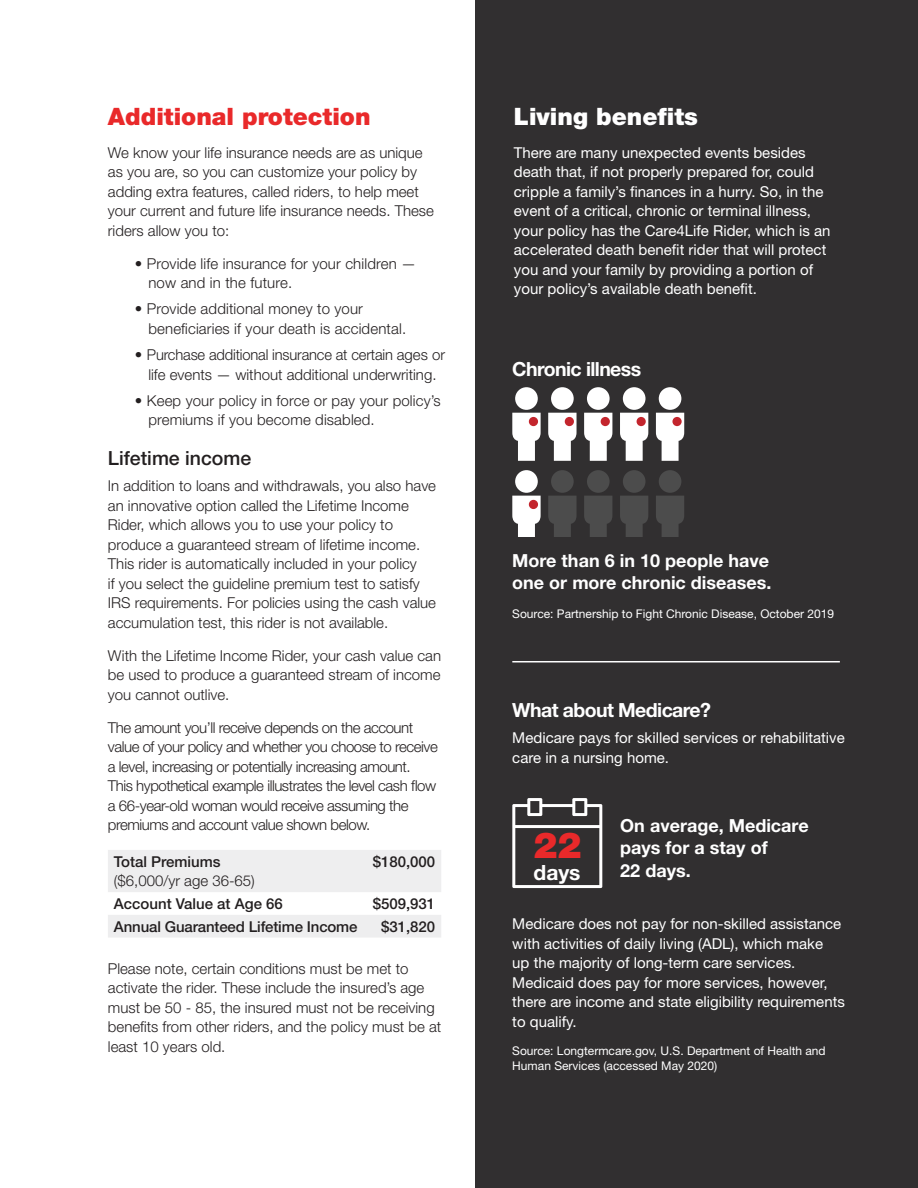
<style>
.page{position:relative;width:918px;height:1188px;background:#fff}
.page>*{position:absolute;margin:0;border:0;box-sizing:border-box;transform-origin:0 0}
.Body_copy_10{font:900 36px "Helvetica Neue LT Std";color:#e9292a}
.subhead{font:900 24px "Helvetica Neue LT Std";color:#e9292a}
.subhead-2{font:900 24px "Helvetica Neue LT Std";color:#fff}
.Body_copy_10-2{font:700 21px "Helvetica Neue LT Std";color:#fff}
.Body_copy_10-3{font:700 19.5px "Helvetica Neue LT Std";letter-spacing:-.03em;color:#fff}
.Body_copy_10-4{font:500 19.5px "Helvetica Neue LT Std";color:#231f20}
.Body_copy_10-5{font:700 18px/22.5px "Helvetica Neue LT Std";color:#fff}
.Body_copy_10-6{font:300 15px/19.5px "Helvetica Neue LT Std";color:#231f20}
.Body_copy_10-7{font:15px/19.5px "Helvetica Neue LT Std";color:#fff}
.Body_copy_10-8{font:300 15px/19.5px "Helvetica Neue LT Std";letter-spacing:-.03em;color:#231f20}
.Body_copy_10-9{font:500 15px "Helvetica Neue LT Std";color:#231f20}
.subhead-3{font:300 15px "Helvetica Neue LT Std";color:#231f20}
.Body_copy_10-10{font:12px/15px "Helvetica Neue LT Std";color:#fff}
</style>
<div class="page">
<div style="left:476px;top:0;width:442px;height:1188px;background:#312f30"></div>
<svg style="left:512px;top:496px;width:29px;height:40px"></svg>
<div style="left:515px;top:470px;width:23px;height:23px;background:#fff;border-radius:50%"></div>
<div style="left:529px;top:500px;width:9px;height:9px;background:#c3252d;border-radius:50%"></div>
<svg style="left:512px;top:413px;width:29px;height:48px"></svg>
<div style="left:515px;top:387px;width:23px;height:23px;background:#fff;border-radius:50%"></div>
<div style="left:529px;top:417px;width:9px;height:9px;background:#c3252d;border-radius:50%"></div>
<svg style="left:548px;top:413px;width:29px;height:48px"></svg>
<div style="left:551px;top:387px;width:23px;height:23px;background:#fff;border-radius:50%"></div>
<div style="left:565px;top:417px;width:9px;height:9px;background:#c3252d;border-radius:50%"></div>
<svg style="left:584px;top:413px;width:28px;height:48px"></svg>
<div style="left:587px;top:387px;width:23px;height:23px;background:#fff;border-radius:50%"></div>
<div style="left:601px;top:417px;width:9px;height:9px;background:#c3252d;border-radius:50%"></div>
<svg style="left:620px;top:413px;width:28px;height:48px"></svg>
<div style="left:623px;top:387px;width:23px;height:23px;background:#fff;border-radius:50%"></div>
<div style="left:637px;top:417px;width:9px;height:9px;background:#c3252d;border-radius:50%"></div>
<svg style="left:656px;top:413px;width:28px;height:48px"></svg>
<div style="left:659px;top:387px;width:22px;height:23px;background:#fff;border-radius:50%"></div>
<svg style="left:548px;top:496px;width:29px;height:40px"></svg>
<div style="left:551px;top:470px;width:23px;height:23px;background:#4c4c4c;border-radius:50%"></div>
<svg style="left:584px;top:496px;width:28px;height:40px"></svg>
<div style="left:587px;top:470px;width:23px;height:23px;background:#4c4c4c;border-radius:50%"></div>
<svg style="left:620px;top:496px;width:28px;height:40px"></svg>
<div style="left:623px;top:470px;width:23px;height:23px;background:#4c4c4c;border-radius:50%"></div>
<svg style="left:656px;top:496px;width:28px;height:40px"></svg>
<div style="left:659px;top:470px;width:22px;height:23px;background:#4c4c4c;border-radius:50%"></div>
<div style="left:672px;top:417px;width:10px;height:9px;background:#c3252d;border-radius:50%"></div>
<svg style="left:512px;top:798px;width:90px;height:90px"></svg>
<hr style="left:512px;top:661px;width:328px;height:1px;background:#fff">
<svg style="left:108px;top:850px;width:333px;height:87px"></svg>
<p class="subhead" style="left:108px;top:102px;width:264px">Additional protection</p>
<p class="subhead-3" style="left:108px;top:143px;width:316px">We know your life insurance needs are as unique</p>
<p class="Body_copy_10-6" style="left:108px;top:162px;width:311px">as you are, so you can customize your policy by</p>
<p class="Body_copy_10-6" style="left:108px;top:181px;width:312px">adding extra features, called riders, to help meet</p>
<p class="Body_copy_10-6" style="left:108px;top:201px;width:327px">your current and future life insurance needs. These riders allow you to:</p>
<p class="Body_copy_10-6" style="left:135px;top:253px;width:283px">• Provide life insurance for your children —</p>
<p class="Body_copy_10-6" style="left:148px;top:273px;width:145px">now and in the future.</p>
<p class="Body_copy_10-6" style="left:135px;top:299px;width:230px">• Provide additional money to your</p>
<p class="Body_copy_10-6" style="left:148px;top:319px;width:259px">beneficiaries if your death is accidental.</p>
<p class="Body_copy_10-6" style="left:135px;top:345px;width:312px;text-align:center">• Purchase additional insurance at certain ages or life events — without additional underwriting.</p>
<p class="Body_copy_10-6" style="left:135px;top:391px;width:307px">• Keep your policy in force or pay your policy’s</p>
<p class="Body_copy_10-6" style="left:148px;top:410px;width:228px">premiums if you become disabled.</p>
<p class="Body_copy_10-4" style="left:108px;top:447px;width:145px">Lifetime income</p>
<p class="Body_copy_10-6" style="left:108px;top:476px;width:330px">In addition to loans and withdrawals, you also have an innovative option called the Lifetime Income Rider, which allows you to use your policy to produce a guaranteed stream of lifetime income.<br>This rider is automatically included in your policy<br>if you select the guideline premium test to satisfy IRS requirements. For policies using the cash value accumulation test, this rider is not available.</p>
<p class="Body_copy_10-6" style="left:108px;top:646px;width:335px;text-align:justify">With the Lifetime Income Rider, your cash value can be used to produce a guaranteed stream of income you cannot outlive.</p>
<p class="Body_copy_10-8" style="left:108px;top:718px;width:331px">The amount you’ll receive depends on the account value of your policy and whether you choose to receive a level, increasing or potentially increasing amount.<br>This hypothetical example illustrates the level cash flow a 66-year-old woman would receive assuming the premiums and account value shown below.</p>
<p class="Body_copy_10-9" style="left:114px;top:852px;width:108px">Total Premiums</p>
<p class="Body_copy_10-6" style="left:114px;top:871px;width:142px">($6,000/yr age 36-65)</p>
<p class="Body_copy_10-9" style="left:373px;top:852px;width:64px">$180,000</p>
<p class="Body_copy_10-9" style="left:114px;top:895px;width:170px">Account Value at Age 66</p>
<p class="Body_copy_10-9" style="left:373px;top:895px;width:64px">$509,931</p>
<p class="Body_copy_10-9" style="left:114px;top:917px;width:245px">Annual Guaranteed Lifetime Income</p>
<p class="Body_copy_10-9" style="left:381px;top:917px;width:56px">$31,820</p>
<p class="Body_copy_10-6" style="left:108px;top:958px;width:335px">Please note, certain conditions must be met to activate the rider. These include the insured’s age must be 50 - 85, the insured must not be receiving benefits from other riders, and the policy must be at least 10 years old.</p>
<p class="subhead-2" style="left:514px;top:102px;width:186px">Living benefits</p>
<p class="Body_copy_10-7" style="left:514px;top:142px;width:318px">There are many unexpected events besides death that, if not properly prepared for, could cripple a family’s finances in a hurry. So, in the event of a critical, chronic or terminal illness, your policy has the Care4Life Rider, which is an accelerated death benefit rider that will protect you and your family by providing a portion of your policy’s available death benefit.</p>
<p class="Body_copy_10-3" style="left:512px;top:357px;width:130px">Chronic illness</p>
<p class="Body_copy_10-5" style="left:512px;top:549px;width:261px">More than 6 in 10 people have one or more chronic diseases.</p>
<p class="Body_copy_10-10" style="left:512px;top:606px;width:323px">Source: Partnership to Fight Chronic Disease, October 2019</p>
<p class="Body_copy_10-3" style="left:512px;top:698px;width:200px">What about Medicare?</p>
<p class="Body_copy_10-7" style="left:512px;top:728px;width:334px">Medicare pays for skilled services or rehabilitative care in a nursing home.</p>
<p class="Body_copy_10-5" style="left:620px;top:813px;width:190px">On average, Medicare pays for a stay of<br>22 days.</p>
<p class="Body_copy_10-7" style="left:512px;top:914px;width:334px">Medicare does not pay for non-skilled assistance with activities of daily living (ADL), which make<br>up the majority of long-term care services.<br>Medicaid does pay for more services, however, there are income and state eligibility requirements to qualify.</p>
<p class="Body_copy_10-10" style="left:512px;top:1043px;width:315px">Source: Longtermcare.gov, U.S. Department of Health and<br>Human Services (accessed May 2020)</p>
<p class="Body_copy_10" style="left:534px;top:823px;width:50px">22</p>
<p class="Body_copy_10-2" style="left:534px;top:860px;width:49px">days</p>
</div>
